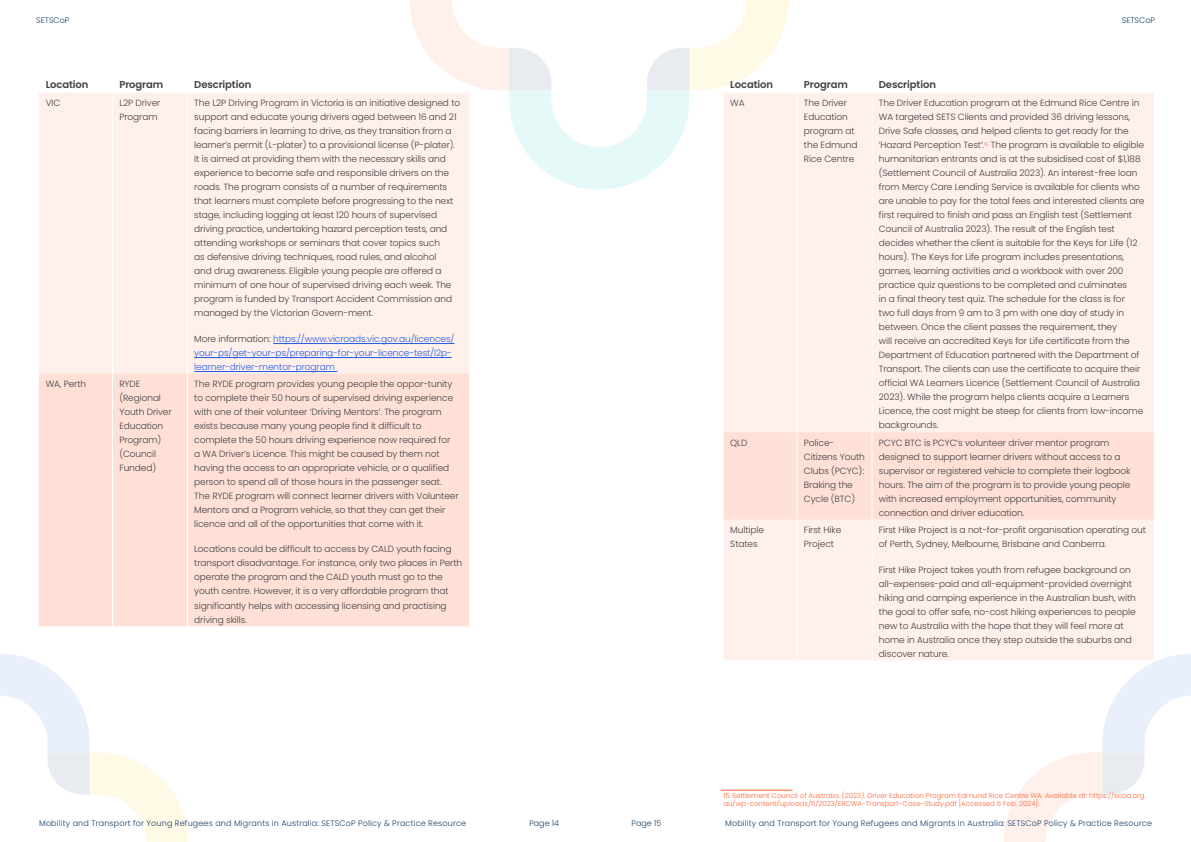
<style>
.page{position:relative;width:1191px;height:842px;background:#fff}
.page>*{position:absolute;margin:0;border:0;box-sizing:border-box;transform-origin:0 0}
.t1{font:600 10px "Poppins";letter-spacing:-.01em;color:#414042}
.t2{font:300 9px/14px "Poppins";letter-spacing:-.01em;color:#414042}
.t3{font:300 9px/14px "Poppins";letter-spacing:-.01em;color:#265ce0}
.t4{font:300 8px "Poppins";letter-spacing:.02em;color:#174069}
.t5{font:300 8px "Poppins";color:#174069}
.t6{font:300 7px/8.4px "Poppins";color:#ff6638}
.s1{color:#414042}
</style>
<div class="page">
<svg style="left:0;top:654px;width:188px;height:188px"></svg>
<svg style="left:1004px;top:653px;width:187px;height:189px"></svg>
<svg style="left:409px;top:0;width:380px;height:190px"></svg>
<div style="left:39px;top:93px;width:430px;height:280px;background:#fff0eb"></div>
<div style="left:39px;top:373px;width:430px;height:253px;background:#ffe0d7"></div>
<hr style="left:112px;top:93px;width:1px;height:280px;background:#fff">
<hr style="left:187px;top:92px;width:282px;height:1px;background:#fff">
<hr style="left:187px;top:93px;width:1px;height:280px;background:#fff">
<hr style="left:112px;top:373px;width:1px;height:253px;background:#fff">
<hr style="left:187px;top:373px;width:1px;height:253px;background:#fff">
<hr style="left:273px;top:343px;width:181px;height:1px;background:#265ce0">
<hr style="left:194px;top:357px;width:258px;height:1px;background:#265ce0">
<hr style="left:194px;top:371px;width:143px;height:1px;background:#265ce0">
<div style="left:723px;top:93px;width:430px;height:567px;background:#fff0eb"></div>
<div style="left:723px;top:432px;width:430px;height:88px;background:#ffe0d7"></div>
<hr style="left:723px;top:92px;width:74px;height:1px;background:#fff">
<hr style="left:796px;top:93px;width:1px;height:339px;background:#fff">
<hr style="left:871px;top:93px;width:1px;height:339px;background:#fff">
<hr style="left:796px;top:432px;width:1px;height:88px;background:#fff">
<hr style="left:871px;top:432px;width:1px;height:88px;background:#fff">
<hr style="left:796px;top:520px;width:1px;height:140px;background:#fff">
<hr style="left:871px;top:520px;width:1px;height:140px;background:#fff">
<hr style="left:720px;top:790px;width:72px;height:1px;background:#ff6638">
<p class="t5" style="left:36px;top:15px;width:35px">SETSCoP</p>
<p class="t5" style="left:1121px;top:15px;width:35px">SETSCoP</p>
<p class="t1" style="left:46px;top:79px;width:44px">Location</p>
<p class="t1" style="left:119px;top:79px;width:45px">Program</p>
<p class="t1" style="left:194px;top:79px;width:59px">Description</p>
<p class="t2" style="left:46px;top:96px;width:16px">VIC</p>
<p class="t2" style="left:119px;top:96px;width:43px">L2P Driver<br>Program</p>
<p class="t2" style="left:194px;top:96px;width:267px">The L2P Driving Program in Victoria is an initiative designed to support and educate young drivers aged between 16 and 21 facing barriers in learning to drive, as they transition from a learner’s permit (L-plater) to a provisional license (P-plater).<br>It is aimed at providing them with the necessary skills and experience to become safe and responsible drivers on the roads. The program consists of a number of requirements that learners must complete before progressing to the next stage, including logging at least 120 hours of supervised driving practice, undertaking hazard perception tests, and attending workshops or seminars that cover topics such<br>as defensive driving techniques, road rules, and alcohol<br>and drug awareness. Eligible young people are offered a minimum of one hour of supervised driving each week. The program is funded by Transport Accident Commission and managed by the Victorian Govern-ment.</p>
<p class="t3" style="left:194px;top:331px;width:262px"><span class="s1">More information:</span> https://www.vicroads.vic.gov.au/licences/ your-ps/get-your-ps/preparing-for-your-licence-test/l2p&shy;learner-driver-mentor-program</p>
<p class="t2" style="left:46px;top:377px;width:42px">WA, Perth</p>
<p class="t2" style="left:119px;top:377px;width:54px">RYDE (Regional<br>Youth Driver<br>Education<br>Program) (Council<br>Funded)</p>
<p class="t2" style="left:194px;top:377px;width:266px">The RYDE program provides young people the oppor-tunity to complete their 50 hours of supervised driving experience with one of their volunteer ‘Driving Mentors’. The program exists because many young people find it difficult to complete the 50 hours driving experience now required for a WA Driver’s Licence. This might be caused by them not having the access to an appropriate vehicle, or a qualified person to spend all of those hours in the passenger seat.<br>The RYDE program will connect learner drivers with Volunteer Mentors and a Program vehicle, so that they can get their licence and all of the opportunities that come with it.</p>
<p class="t2" style="left:194px;top:542px;width:269px">Locations could be difficult to access by CALD youth facing transport disadvantage. For instance, only two places in Perth operate the program and the CALD youth must go to the youth centre. However, it is a very affordable program that significantly helps with accessing licensing and practising driving skills.</p>
<p class="t1" style="left:730px;top:79px;width:44px">Location</p>
<p class="t1" style="left:804px;top:79px;width:45px">Program</p>
<p class="t1" style="left:879px;top:79px;width:59px">Description</p>
<p class="t2" style="left:730px;top:96px;width:16px">WA</p>
<p class="t2" style="left:804px;top:96px;width:55px">The Driver<br>Education program at the Edmund<br>Rice Centre</p>
<p class="t2" style="left:879px;top:96px;width:267px">The Driver Education program at the Edmund Rice Centre in WA targeted SETS Clients and provided 36 driving lessons, Drive Safe classes, and helped clients to get ready for the ‘Hazard Perception Test’.<sup>15</sup> The program is available to eligible humanitarian entrants and is at the subsidised cost of $1,188 (Settlement Council of Australia 2023). An interest-free loan from Mercy Care Lending Service is available for clients who are unable to pay for the total fees and interested clients are first required to finish and pass an English test (Settlement Council of Australia 2023). The result of the English test decides whether the client is suitable for the Keys for Life (12 hours). The Keys for Life program includes presentations, games, learning activities and a workbook with over 200 practice quiz questions to be completed and culminates<br>in a final theory test quiz. The schedule for the class is for<br>two full days from 9 am to 3 pm with one day of study in between. Once the client passes the requirement, they<br>will receive an accredited Keys for Life certificate from the Department of Education partnered with the Department of Transport. The clients can use the certificate to acquire their official WA Learners Licence (Settlement Council of Australia 2023). While the program helps clients acquire a Learners Licence, the cost might be steep for clients from low-income backgrounds.</p>
<p class="t2" style="left:730px;top:436px;width:19px">QLD</p>
<p class="t2" style="left:804px;top:436px;width:62px">Police-<br>Citizens Youth<br>Clubs (PCYC):<br>Braking the<br>Cycle (BTC)</p>
<p class="t2" style="left:879px;top:436px;width:253px">PCYC BTC is PCYC’s volunteer driver mentor program designed to support learner drivers without access to a supervisor or registered vehicle to complete their logbook hours. The aim of the program is to provide young people with increased employment opportunities, community connection and driver education.</p>
<p class="t2" style="left:730px;top:523px;width:35px">Multiple<br>States</p>
<p class="t2" style="left:804px;top:523px;width:39px">First Hike<br>Project</p>
<p class="t2" style="left:879px;top:523px;width:269px">First Hike Project is a not-for-profit organisation operating out of Perth, Sydney, Melbourne, Brisbane and Canberra.</p>
<p class="t2" style="left:879px;top:562px;width:258px">First Hike Project takes youth from refugee background on all-expenses-paid and all-equipment-provided overnight hiking and camping experience in the Australian bush, with the goal to offer safe, no-cost hiking experiences to people new to Australia with the hope that they will feel more at home in Australia once they step outside the suburbs and discover nature.</p>
<p class="t6" style="left:723px;top:791px;width:424px">15.Settlement Council of Australia. (2023). Driver Education Program Edmund Rice Centre WA. Available at: https://scoa.org. au/wp-content/uploads/11/2023/ERCWA-Transport-Case-Study.pdf [Accessed 6 Feb. 2024].</p>
<p class="t4" style="left:39px;top:818px;width:428px">Mobility and Transport for Young Refugees and Migrants in Australia: SETSCoP Policy &amp; Practice Resource</p>
<p class="t4" style="left:725px;top:818px;width:428px">Mobility and Transport for Young Refugees and Migrants in Australia: SETSCoP Policy &amp; Practice Resource</p>
<p class="t4" style="left:529px;top:818px;width:31px">Page 14</p>
<p class="t4" style="left:631px;top:818px;width:31px">Page 15</p>
</div>
